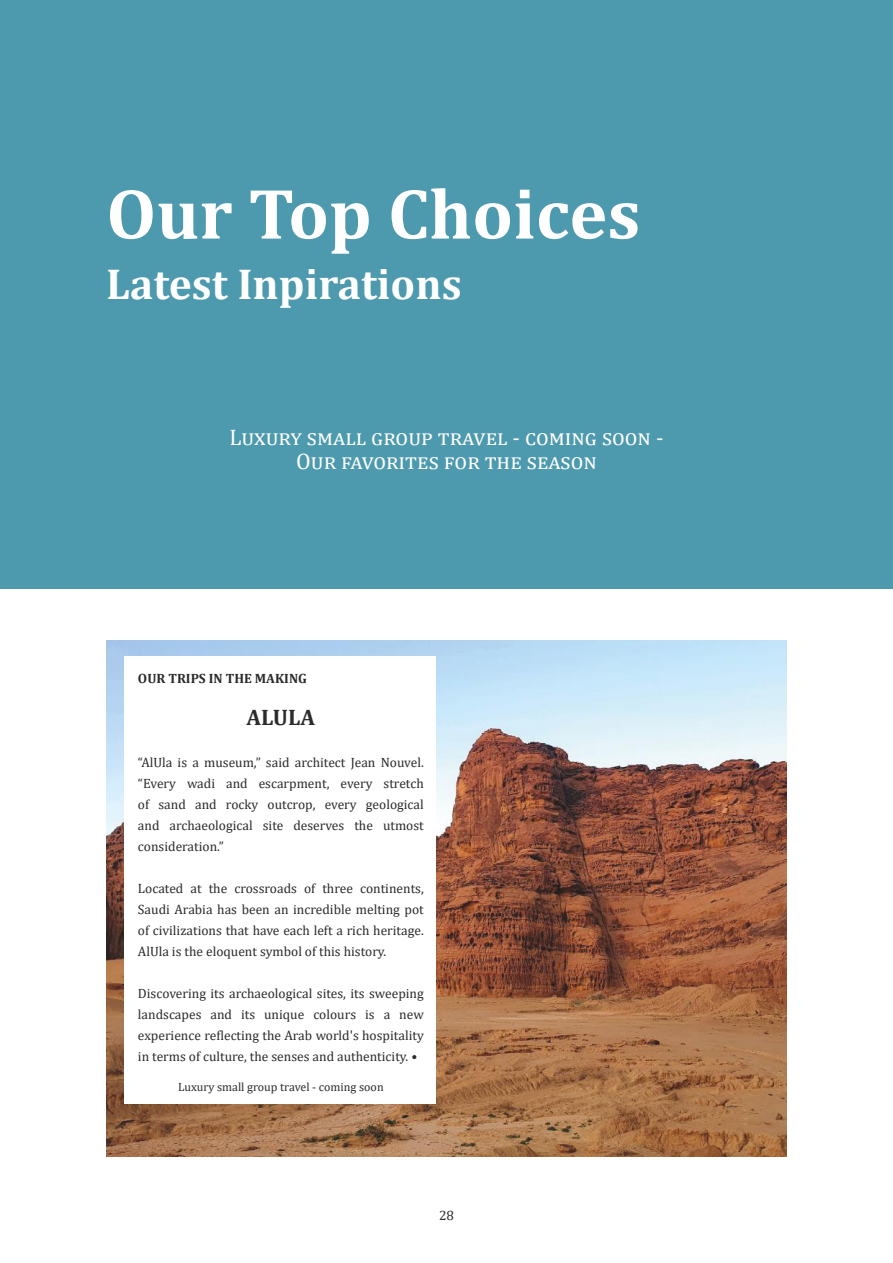
<style>
.page{position:relative;width:893px;height:1263px;background:#fff}
.page>*{position:absolute;margin:0;border:0;box-sizing:border-box;transform-origin:0 0}
.t1{font:700 72px "Cambria";color:#fff}
.t2{font:700 43.5px "Cambria";color:#fff}
.t3{font:22.5px/24px "Cambria";letter-spacing:.04em;color:#fff;text-align:center}
.t4{font:700 22.5px "Cambria";color:#2b2b2a}
.t5{font:13.5px/21px "Cambria";color:#2b2b2a;text-align:justify}
.t6{font:700 13.5px "Cambria";color:#2b2b2a}
.t7{font:12px "Cambria";color:#2b2b2a}
</style>
<div class="page">
<img style="left:106px;top:641px;width:681px;height:516px">
<div style="left:0;top:0;width:893px;height:589px;background:#4d99ae"></div>
<div style="left:125px;top:656px;width:311px;height:447px;background:#fff"></div>
<h1 class="t1" style="left:106px;top:163px;width:536px">Our Top Choices</h1>
<h2 class="t2" style="left:106px;top:253px;width:357px">Latest Inpirations</h2>
<h3 class="t3" style="left:229px;top:425px;width:435px">Luxury small group travel - coming soon -<br>Our favorites for the season</h3>
<p class="t6" style="left:138px;top:668px;width:170px">OUR TRIPS IN THE MAKING</p>
<h3 class="t4" style="left:246px;top:701px;width:70px">ALULA</h3>
<p class="t5" style="left:138px;top:751px;width:287px">“AlUla is a museum,” said architect Jean Nouvel. “Every wadi and escarpment, every stretch of sand and rocky outcrop, every geological and archaeological site deserves the utmost consideration.”</p>
<p class="t5" style="left:138px;top:877px;width:287px">Located at the crossroads of three continents, Saudi Arabia has been an incredible melting pot of civilizations that have each left a rich heritage.<br>AlUla is the eloquent symbol of this history.</p>
<p class="t5" style="left:138px;top:982px;width:287px">Discovering its archaeological sites, its sweeping landscapes and its unique colours is a new experience reflecting the Arab world's hospitality in terms of culture, the senses and authenticity. •</p>
<p class="t7" style="left:178px;top:1079px;width:207px">Luxury small group travel - coming soon</p>
<p class="t5" style="left:439px;top:1205px;width:16px">28</p>
</div>
